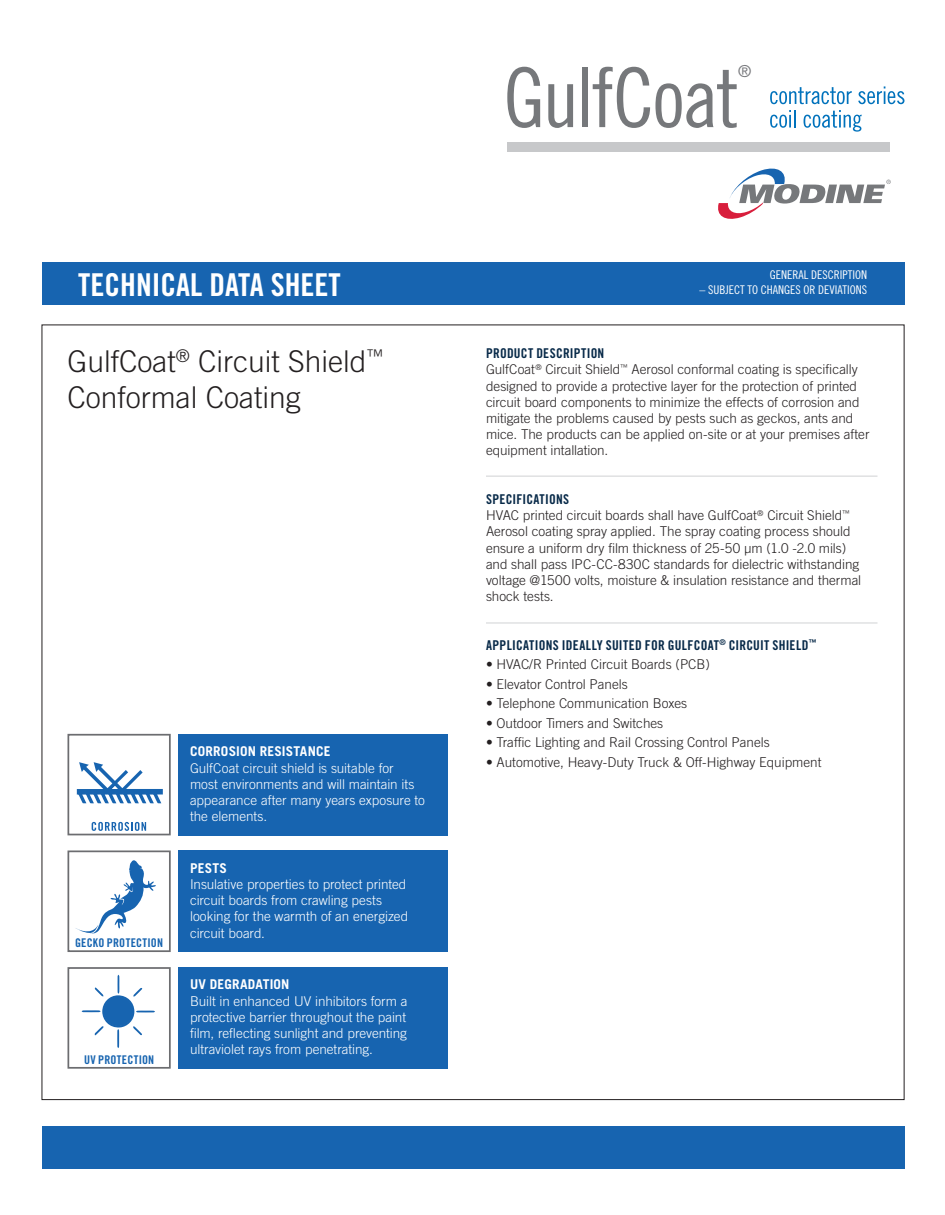
<style>
.page{position:relative;width:945px;height:1215px;background:#fff}
.page>*{position:absolute;margin:0;border:0;box-sizing:border-box;transform-origin:0 0}
.t1{font:31.5px "Trade Gothic Bold Cond Twenty";color:#fff}
.t2{font:300 30px "Trade Gothic";color:#231f20}
.t3{font:16.5px "Trade Gothic";color:#77787c}
.Body_copy{font:300 13.5px/16.2px "Trade Gothic";color:#231f20}
.Body_copy-2{font:300 13.5px/16.2px "Trade Gothic";letter-spacing:-.005em;color:#fff}
.Paragraph_header{font:13.5px "Trade Gothic Bold Cond Twenty";letter-spacing:.015em;color:#072948}
.Body_copy-3{font:700 13.5px "Trade Gothic";letter-spacing:.015em;color:#fff}
.t4{font:12px "Trade Gothic Cond Eighteen";color:#fff}
.Paragraph_header-2{font:12px "Trade Gothic Bold Cond Twenty";letter-spacing:.02em;color:#1764b0}
</style>
<div class="page">
<div style="left:42px;top:262px;width:862px;height:43px;background:#1764b0"></div>
<div style="left:42px;top:1126px;width:862px;height:43px;background:#1764b0"></div>
<hr style="left:486px;top:476px;width:392px;height:1px;background:#787d83">
<hr style="left:486px;top:623px;width:392px;height:1px;background:#787d83">
<div style="left:508px;top:143px;width:382px;height:9px;background:#c7c8ca"></div>
<svg style="left:507px;top:67px;width:33px;height:61px"></svg>
<svg style="left:548px;top:84px;width:25px;height:44px"></svg>
<div style="left:582px;top:68px;width:5px;height:59px;background:#76787b"></div>
<svg style="left:593px;top:67px;width:144px;height:61px"></svg>
<svg style="left:770px;top:87px;width:82px;height:17px"></svg>
<svg style="left:858px;top:86px;width:47px;height:18px"></svg>
<svg style="left:770px;top:110px;width:26px;height:18px"></svg>
<svg style="left:804px;top:110px;width:58px;height:22px"></svg>
<svg style="left:718px;top:168px;width:173px;height:51px"></svg>
<div style="left:178px;top:734px;width:270px;height:101px;background:#1764b0"></div>
<div style="left:178px;top:850px;width:270px;height:102px;background:#1764b0"></div>
<div style="left:178px;top:967px;width:270px;height:102px;background:#1764b0"></div>
<div style="left:68px;top:850px;width:103px;height:102px;border:2px solid #6c6d70"></div>
<div style="left:68px;top:967px;width:103px;height:102px;border:2px solid #6c6d70"></div>
<svg style="left:77px;top:762px;width:86px;height:41px"></svg>
<div style="left:68px;top:734px;width:103px;height:101px;border:2px solid #6c6d70"></div>
<svg style="left:92px;top:822px;width:54px;height:9px"></svg>
<svg style="left:75px;top:860px;width:81px;height:74px"></svg>
<svg style="left:82px;top:975px;width:73px;height:73px"></svg>
<div style="left:104px;top:997px;width:29px;height:29px;background:#1764b0;border-radius:50%"></div>
<p class="t3" style="left:738px;top:62px;width:15px">®</p>
<p class="t1" style="left:78px;top:266px;width:264px">TECHNICAL DATA SHEET</p>
<p class="t2" style="left:68px;top:343px;width:318px">GulfCoat<sup>®</sup> Circuit Shield<sup>™</sup></p>
<p class="t2" style="left:68px;top:379px;width:235px">Conformal Coating</p>
<p class="Paragraph_header-2" style="left:75px;top:936px;width:89px">GECKO PROTECTION</p>
<p class="Paragraph_header-2" style="left:84px;top:1053px;width:72px">UV PROTECTION</p>
<p class="Body_copy-3" style="left:190px;top:743px;width:142px">CORROSION RESISTANCE</p>
<p class="Body_copy-2" style="left:190px;top:760px;width:236px">GulfCoat circuit shield is suitable for<br>most environments and will maintain its appearance after many years exposure to the elements.</p>
<p class="Body_copy-3" style="left:190px;top:860px;width:38px">PESTS</p>
<p class="Body_copy-2" style="left:190px;top:876px;width:218px">Insulative properties to protect printed</p>
<p class="Body_copy-2" style="left:190px;top:892px;width:194px">circuit boards from crawling pests</p>
<p class="Body_copy-2" style="left:190px;top:908px;width:220px">looking for the warmth of an energized</p>
<p class="Body_copy-2" style="left:190px;top:925px;width:76px">circuit board.</p>
<p class="Body_copy-3" style="left:190px;top:976px;width:101px">UV DEGRADATION</p>
<p class="Body_copy-2" style="left:190px;top:993px;width:219px;text-align:justify">Built in enhanced UV inhibitors form a protective barrier throughout the paint film, reflecting sunlight and preventing ultraviolet rays from penetrating.</p>
<p class="t4" style="left:770px;top:268px;width:99px">GENERAL DESCRIPTION</p>
<p class="t4" style="left:700px;top:282px;width:169px">– SUBJECT TO CHANGES OR DEVIATIONS</p>
<p class="Paragraph_header" style="left:486px;top:345px;width:120px">PRODUCT DESCRIPTION</p>
<p class="Body_copy" style="left:486px;top:361px;width:373px">GulfCoat<sup>®</sup> Circuit Shield<sup>™</sup> Aerosol conformal coating is specifically</p>
<p class="Body_copy" style="left:486px;top:378px;width:373px">designed to provide a protective layer for the protection of printed</p>
<p class="Body_copy" style="left:486px;top:394px;width:375px">circuit board components to minimize the effects of corrosion and</p>
<p class="Body_copy" style="left:486px;top:410px;width:385px">mitigate the problems caused by pests such as geckos, ants and mice. The products can be applied on-site or at your premises after</p>
<p class="Body_copy" style="left:486px;top:442px;width:124px">equipment intallation.</p>
<p class="Paragraph_header" style="left:486px;top:491px;width:85px">SPECIFICATIONS</p>
<p class="Body_copy" style="left:486px;top:507px;width:365px">HVAC printed circuit boards shall have GulfCoat<sup>®</sup> Circuit Shield<sup>™</sup></p>
<p class="Body_copy" style="left:486px;top:523px;width:366px">Aerosol coating spray applied. The spray coating process should</p>
<p class="Body_copy" style="left:486px;top:540px;width:362px">ensure a uniform dry film thickness of 25-50 μm (1.0 -2.0 mils)</p>
<p class="Body_copy" style="left:486px;top:556px;width:375px">and shall pass IPC-CC-830C standards for dielectric withstanding</p>
<p class="Body_copy" style="left:486px;top:572px;width:377px">voltage @1500 volts, moisture &amp; insulation resistance and thermal</p>
<p class="Body_copy" style="left:486px;top:588px;width:69px">shock tests.</p>
<p class="Paragraph_header" style="left:486px;top:637px;width:332px">APPLICATIONS IDEALLY SUITED FOR GULFCOAT<sup>®</sup> CIRCUIT SHIELD<sup>™</sup></p>
<p class="Body_copy" style="left:486px;top:656px;width:226px">• HVAC/R Printed Circuit Boards (PCB)</p>
<p class="Body_copy" style="left:486px;top:676px;width:143px">• Elevator Control Panels</p>
<p class="Body_copy" style="left:486px;top:695px;width:203px">• Telephone Communication Boxes</p>
<p class="Body_copy" style="left:486px;top:715px;width:179px">• Outdoor Timers and Switches</p>
<p class="Body_copy" style="left:486px;top:734px;width:285px">• Traffic Lighting and Rail Crossing Control Panels</p>
<p class="Body_copy" style="left:486px;top:754px;width:337px">• Automotive, Heavy-Duty Truck &amp; Off-Highway Equipment</p>
</div>
